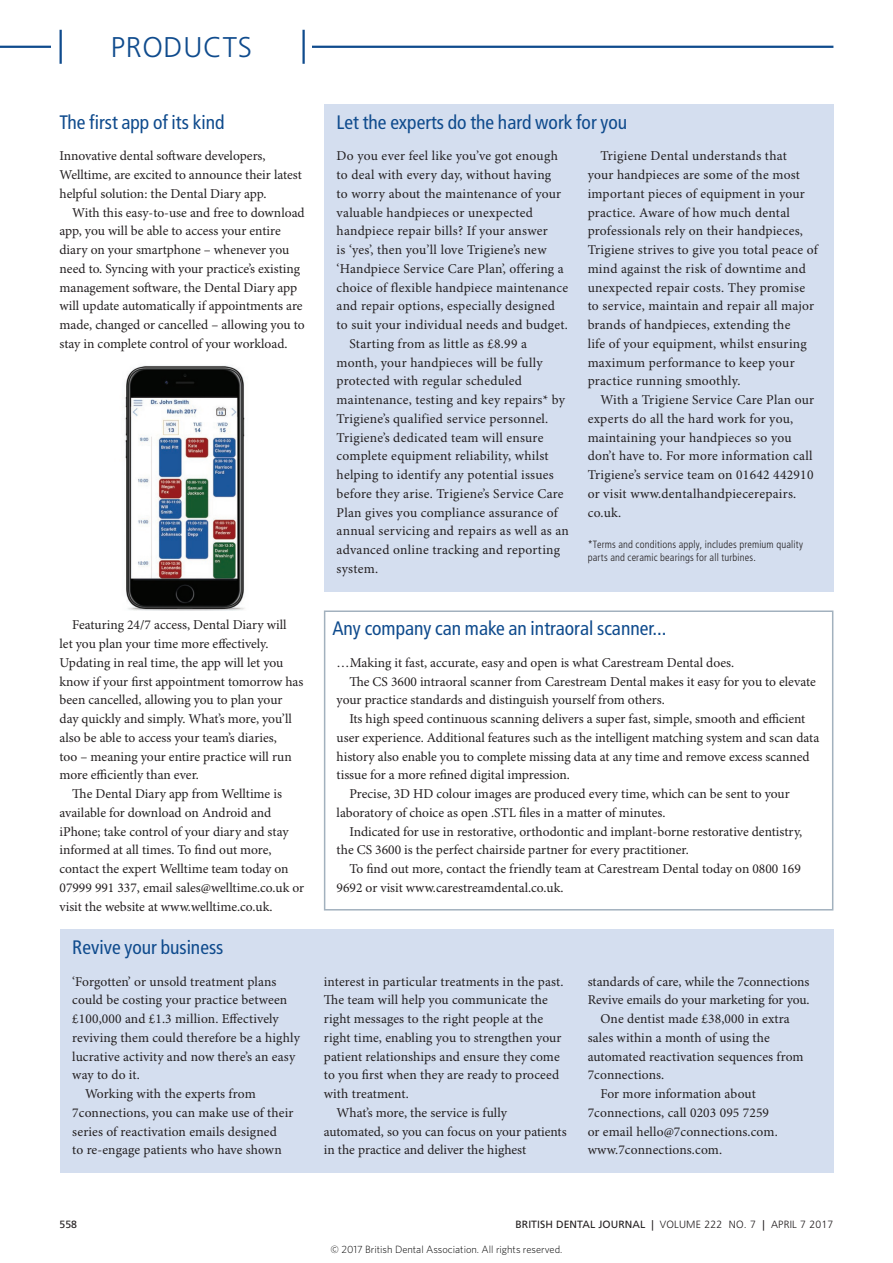
<style>
.page{position:relative;width:893px;height:1263px;background:#fff}
.page>*{position:absolute;margin:0;border:0;box-sizing:border-box;transform-origin:0 0}
.t1{font:300 28.5px "Frutiger LT Std";letter-spacing:.025em;color:#0f4b8d}
.Products_head{font:condensed 19.5px "Frutiger LT Std";color:#0f4b8d}
.body_9pt_ragged{font:13.5px/18.8px "Minion Pro";letter-spacing:.005em;color:#231f20}
.body_9pt_ragged_1st{font:13.5px/18.8px "Minion Pro";letter-spacing:.01em;color:#231f20}
.references{font:300 condensed 10.5px/12.8px "Frutiger LT Std";letter-spacing:.015em;color:#231f20}
.t2{font:300 10.5px "Whitney";color:#000}
.t3{font:300 10.5px "Frutiger LT Std";letter-spacing:.02em;color:#231f20}
.t4{font:10.5px "Frutiger LT Std";color:#231f20}
.s1{font-weight:400}
</style>
<div class="page">
<div style="left:324px;top:610px;width:509px;height:300px;border:2px solid #a2b1be"></div>
<img style="left:125px;top:365px;width:120px;height:245px">
<div style="left:60px;top:929px;width:773px;height:244px;background:#d4deef"></div>
<div style="left:324px;top:104px;width:509px;height:488px;background:#d4deef"></div>
<hr style="left:0;top:46px;width:833px;height:2px;background:#0f4b8d">
<div style="left:51px;top:30px;width:261px;height:34px;background:#fff"></div>
<hr style="left:302px;top:30px;width:3px;height:34px;background:#0f4b8d">
<hr style="left:60px;top:30px;width:2px;height:34px;background:#0f4b8d">
<h1 class="t1" style="left:111px;top:31px;width:143px">PRODUCTS</h1>
<p class="Products_head" style="left:60px;top:111px;width:166px">The first app of its kind</p>
<p class="body_9pt_ragged_1st" style="left:60px;top:147px;width:244px">Innovative dental software developers,<br>Welltime, are excited to announce their latest helpful solution: the Dental Diary app.</p>
<p class="body_9pt_ragged" style="left:60px;top:204px;width:247px;text-indent:13px">With this easy-to-use and free to download app, you will be able to access your entire diary on your smartphone – whenever you need to. Syncing with your practice’s existing management software, the Dental Diary app will update automatically if appointments are made, changed or cancelled – allowing you to stay in complete control of your workload.</p>
<p class="body_9pt_ragged" style="left:60px;top:616px;width:245px;text-indent:13px">Featuring 24/7 access, Dental Diary will<br>let you plan your time more effectively.<br>Updating in real time, the app will let you know if your first appointment tomorrow has been cancelled, allowing you to plan your day quickly and simply. What’s more, you’ll also be able to access your team’s diaries,<br>too – meaning your entire practice will run more efficiently than ever.</p>
<p class="body_9pt_ragged" style="left:60px;top:785px;width:246px;text-indent:13px">The Dental Diary app from Welltime is available for download on Android and iPhone; take control of your diary and stay informed at all times. To find out more, contact the expert Welltime team today on 07999 991 337, email sales@welltime.co.uk or visit the website at www.welltime.co.uk.</p>
<p class="Products_head" style="left:72px;top:936px;width:153px">Revive your business</p>
<p class="body_9pt_ragged_1st" style="left:72px;top:972px;width:229px">‘Forgotten’ or unsold treatment plans could be costing your practice between £100,000 and £1.3 million. Effectively reviving them could therefore be a highly lucrative activity and now there’s an easy way to do it.</p>
<p class="body_9pt_ragged" style="left:72px;top:1085px;width:223px;text-indent:13px">Working with the experts from 7connections, you can make use of their series of reactivation emails designed<br>to re-engage patients who have shown</p>
<p class="Products_head" style="left:337px;top:111px;width:292px">Let the experts do the hard work for you</p>
<p class="body_9pt_ragged_1st" style="left:337px;top:147px;width:233px">Do you ever feel like you’ve got enough to deal with every day, without having<br>to worry about the maintenance of your valuable handpieces or unexpected handpiece repair bills? If your answer<br>is ‘yes’, then you’ll love Trigiene’s new ‘Handpiece Service Care Plan’, offering a choice of flexible handpiece maintenance and repair options, especially designed to suit your individual needs and budget.</p>
<p class="body_9pt_ragged" style="left:337px;top:335px;width:234px;text-indent:13px">Starting from as little as £8.99 a month, your handpieces will be fully protected with regular scheduled maintenance, testing and key repairs* by Trigiene’s qualified service personnel.<br>Trigiene’s dedicated team will ensure complete equipment reliability, whilst helping to identify any potential issues before they arise. Trigiene’s Service Care Plan gives you compliance assurance of annual servicing and repairs as well as an advanced online tracking and reporting system.</p>
<p class="body_9pt_ragged" style="left:588px;top:147px;width:232px;text-indent:13px">Trigiene Dental understands that<br>your handpieces are some of the most important pieces of equipment in your practice. Aware of how much dental professionals rely on their handpieces, Trigiene strives to give you total peace of mind against the risk of downtime and unexpected repair costs. They promise to service, maintain and repair all major brands of handpieces, extending the<br>life of your equipment, whilst ensuring maximum performance to keep your practice running smoothly.</p>
<p class="body_9pt_ragged" style="left:588px;top:391px;width:228px;text-indent:13px">With a Trigiene Service Care Plan our experts do all the hard work for you, maintaining your handpieces so you don’t have to. For more information call Trigiene’s service team on 01642 442910 or visit www.dentalhandpiecerepairs. co.uk.</p>
<p class="references" style="left:588px;top:538px;width:217px">*Terms and conditions apply, includes premium quality parts and ceramic bearings for all turbines.</p>
<p class="Products_head" style="left:332px;top:617px;width:336px">Any company can make an intraoral scanner...</p>
<p class="body_9pt_ragged_1st" style="left:337px;top:654px;width:399px">…Making it fast, accurate, easy and open is what Carestream Dental does.</p>
<p class="body_9pt_ragged" style="left:337px;top:672px;width:481px;text-indent:13px">The CS 3600 intraoral scanner from Carestream Dental makes it easy for you to elevate your practice standards and distinguish yourself from others.</p>
<p class="body_9pt_ragged" style="left:337px;top:710px;width:484px;text-indent:13px">Its high speed continuous scanning delivers a super fast, simple, smooth and efficient user experience. Additional features such as the intelligent matching system and scan data history also enable you to complete missing data at any time and remove excess scanned tissue for a more refined digital impression.</p>
<p class="body_9pt_ragged" style="left:337px;top:785px;width:455px;text-indent:13px">Precise, 3D HD colour images are produced every time, which can be sent to your laboratory of choice as open .STL files in a matter of minutes.</p>
<p class="body_9pt_ragged" style="left:337px;top:822px;width:467px;text-indent:13px">Indicated for use in restorative, orthodontic and implant-borne restorative dentistry, the CS 3600 is the perfect chairside partner for every practitioner.</p>
<p class="body_9pt_ragged" style="left:337px;top:860px;width:466px;text-indent:13px">To find out more, contact the friendly team at Carestream Dental today on 0800 169<br>9692 or visit www.carestreamdental.co.uk.</p>
<p class="body_9pt_ragged" style="left:324px;top:972px;width:241px">interest in particular treatments in the past.<br>The team will help you communicate the right messages to the right people at the right time, enabling you to strengthen your patient relationships and ensure they come to you first when they are ready to proceed with treatment.</p>
<p class="body_9pt_ragged" style="left:324px;top:1104px;width:244px;text-indent:13px">What’s more, the service is fully automated, so you can focus on your patients in the practice and deliver the highest</p>
<p class="body_9pt_ragged" style="left:588px;top:972px;width:223px">standards of care, while the 7connections<br>Revive emails do your marketing for you.</p>
<p class="body_9pt_ragged" style="left:588px;top:1010px;width:217px;text-indent:13px">One dentist made £38,000 in extra sales within a month of using the automated reactivation sequences from<br>7connections.</p>
<p class="body_9pt_ragged" style="left:588px;top:1085px;width:192px;text-indent:13px">For more information about<br>7connections, call 0203 095 7259 or email hello@7connections.com. www.7connections.com.</p>
<p class="t4" style="left:60px;top:1218px;width:19px">558</p>
<p class="t3" style="left:515px;top:1219px;width:320px"><span class="s1">BRITISH DENTAL JOURNAL |</span> VOLUME 222 NO. 7 <span class="s1">|</span> APRIL 7 2017</p>
<p class="t2" style="left:330px;top:1243px;width:233px">© 2017 British Dental Association. All rights reserved.</p>
</div>
